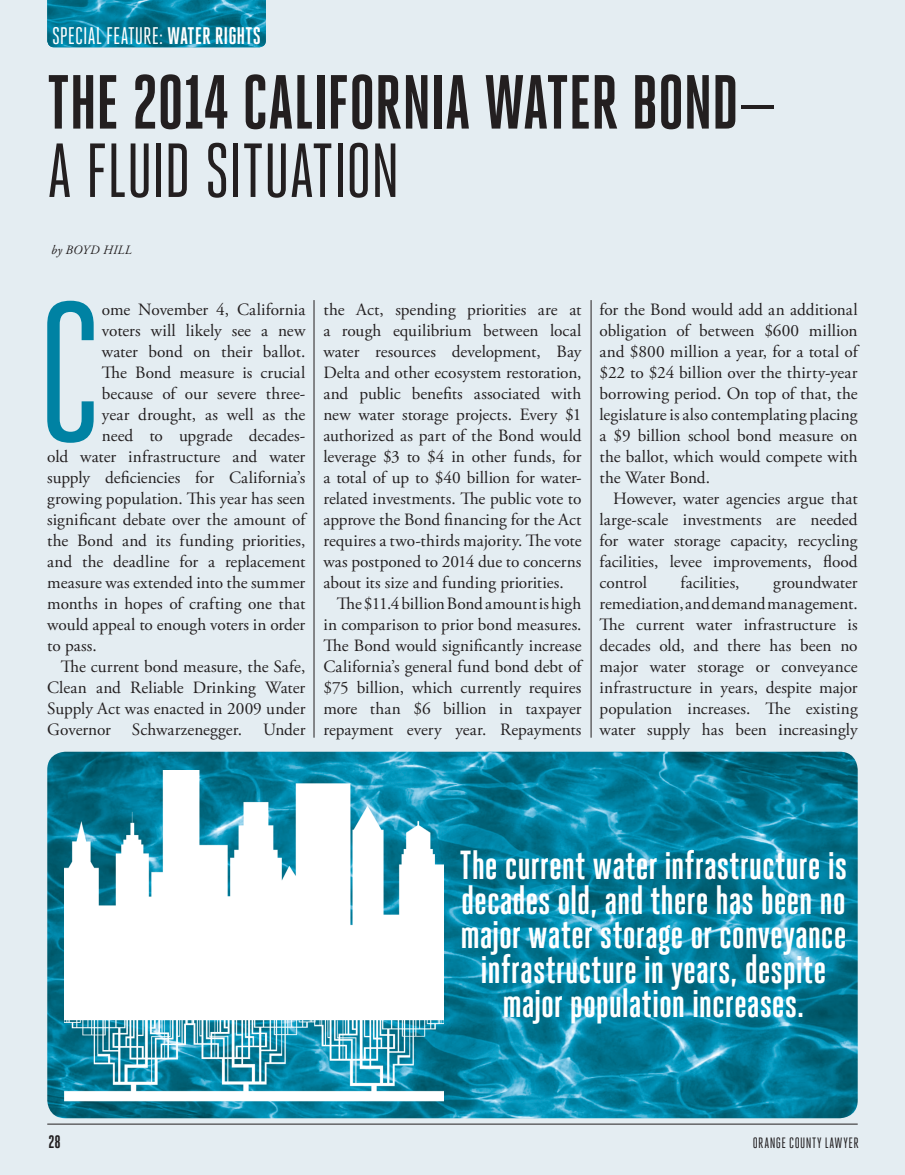
<style>
.page{position:relative;width:905px;height:1175px;background:#fff}
.page>*{position:absolute;margin:0;border:0;box-sizing:border-box;transform-origin:0 0}
.t1{font:197.25px "Heroic Condensed";color:#0082a3}
.t2{font:700 76.35px/68.4px "Heroic Condensed";letter-spacing:-.015em;color:#231f20}
.t3{font:700 40.5px/34.5px "Heroic Condensed";letter-spacing:-.005em;color:#fff;text-align:center}
.t4{font:24px "Heroic Condensed";letter-spacing:.005em;color:#fff}
.t5{font:700 18px "Heroic Condensed";color:#231f20}
.t6{font:17.25px/21px "Adobe Garamond Pro";color:#231f20;text-align:justify}
.t7{font:15px "Heroic Condensed";letter-spacing:.035em;color:#231f20}
.Author{font:italic 12.75px "Adobe Garamond Pro";letter-spacing:.02em;color:#231f20}
.s1{font-weight:700}
.s2{font-weight:400}
</style>
<div class="page">
<div style="left:0;top:0;width:904px;height:1174px;background:#e4edf2"></div>
<hr style="left:47px;top:1123px;width:810px;height:1px;background:#231f20">
<img style="left:47px;top:0;width:219px;height:47px">
<img style="left:47px;top:751px;width:810px;height:367px">
<hr style="left:313px;top:300px;width:1px;height:437px;background:#231f20">
<hr style="left:590px;top:300px;width:1px;height:437px;background:#231f20">
<img style="left:64px;top:770px;width:379px;height:331px">
<p class="t4" style="left:52px;top:23px;width:210px">SPECIAL FEATURE: <span class="s1">WATER RIGHTS</span></p>
<p class="t2" style="left:47px;top:68px;width:731px">THE 2014 CALIFORNIA WATER BOND—<br><span class="s2">A FLUID SITUATION</span></p>
<p class="Author" style="left:51px;top:242px;width:82px">by BOYD HILL</p>
<p class="t1" style="left:37px;top:266px;width:66px">C</p>
<p class="t6" style="left:102px;top:299px;width:205px">ome November 4, California</p>
<p class="t6" style="left:102px;top:320px;width:205px">voters will likely see a new</p>
<p class="t6" style="left:102px;top:341px;width:205px">water bond on their ballot.</p>
<p class="t6" style="left:102px;top:362px;width:205px">The Bond measure is crucial</p>
<p class="t6" style="left:102px;top:383px;width:205px">because of our severe three-</p>
<p class="t6" style="left:102px;top:404px;width:205px">year drought, as well as the</p>
<p class="t6" style="left:102px;top:425px;width:205px">need to upgrade decades-</p>
<p class="t6" style="left:47px;top:446px;width:259px">old water infrastructure and water</p>
<p class="t6" style="left:47px;top:467px;width:259px">supply deficiencies for California’s</p>
<p class="t6" style="left:47px;top:488px;width:259px">growing population. This year has seen</p>
<p class="t6" style="left:47px;top:509px;width:260px">significant debate over the amount of</p>
<p class="t6" style="left:47px;top:530px;width:259px">the Bond and its funding priorities,</p>
<p class="t6" style="left:47px;top:551px;width:259px">and the deadline for a replacement</p>
<p class="t6" style="left:47px;top:572px;width:259px">measure was extended into the summer</p>
<p class="t6" style="left:47px;top:593px;width:259px">months in hopes of crafting one that</p>
<p class="t6" style="left:47px;top:614px;width:259px">would appeal to enough voters in order</p>
<p class="t6" style="left:47px;top:635px;width:51px">to pass.</p>
<p class="t6" style="left:47px;top:656px;width:260px;text-indent:14px">The current bond measure, the Safe, Clean and Reliable Drinking Water Supply Act was enacted in 2009 under Governor Schwarzenegger. Under</p>
<p class="t6" style="left:323px;top:299px;width:259px">the Act, spending priorities are at a rough equilibrium between local water resources development, Bay Delta and other ecosystem restoration, and public benefits associated with new water storage projects. Every $1 authorized as part of the Bond would leverage $3 to $4 in other funds, for a total of up to $40 billion for water&shy;related investments. The public vote to approve the Bond financing for the Act requires a two-thirds majority. The vote was postponed to 2014 due to concerns about its size and funding priorities.</p>
<p class="t6" style="left:323px;top:593px;width:259px;text-indent:14px">The $11.4 billion Bond amount is high in comparison to prior bond measures.<br>The Bond would significantly increase California’s general fund bond debt of $75 billion, which currently requires more than $6 billion in taxpayer repayment every year. Repayments</p>
<p class="t6" style="left:599px;top:299px;width:260px">for the Bond would add an additional obligation of between $600 million and $800 million a year, for a total of $22 to $24 billion over the thirty-year borrowing period. On top of that, the legislature is also contemplating placing a $9 billion school bond measure on the ballot, which would compete with the Water Bond.</p>
<p class="t6" style="left:599px;top:488px;width:260px;text-indent:14px">However, water agencies argue that large-scale investments are needed for water storage capacity, recycling facilities, levee improvements, flood control</p>
<p class="t6" style="left:599px;top:572px;width:259px;text-indent:174px">groundwater remediation, and demand management.<br>The current water infrastructure is decades old, and there has been no major water storage or conveyance infrastructure in years, despite major population increases. The existing water supply has been increasingly</p>
<p class="t6" style="left:680px;top:572px;width:60px">facilities,</p>
<p class="t3" style="left:460px;top:848px;width:389px">The current water infrastructure is decades old, and there has been no major water storage or conveyance infrastructure in years, despite major population increases.</p>
<p class="t5" style="left:48px;top:1131px;width:14px">28</p>
<p class="t7" style="left:752px;top:1134px;width:107px">ORANGE COUNTY LAWYER</p>
</div>
